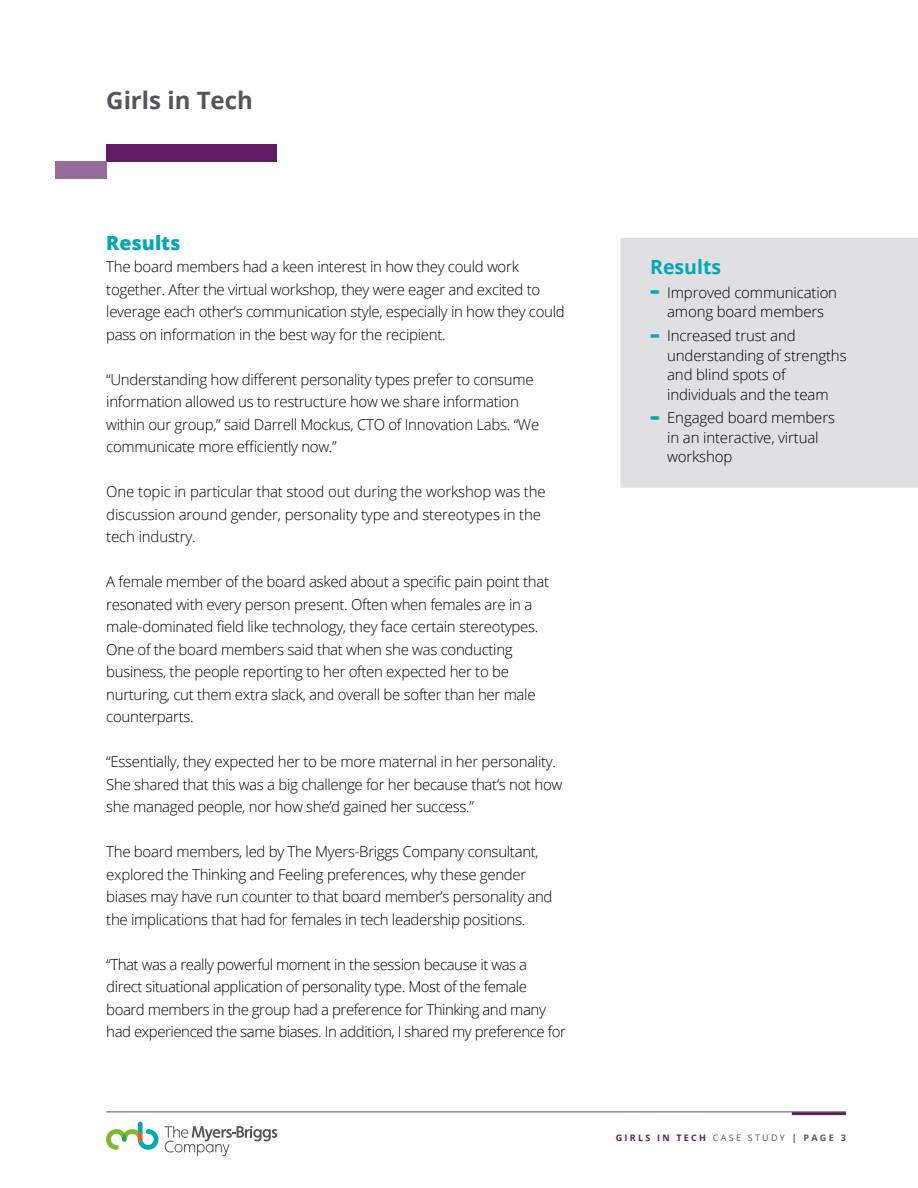
<style>
.page{position:relative;width:918px;height:1188px;background:#fff}
.page>*{position:absolute;margin:0;border:0;box-sizing:border-box;transform-origin:0 0}
.t1{font:700 24px "Open Sans";color:#52565a}
.t2{font:700 19.5px "Open Sans";color:#00a8b5}
.t3{font:800 19.5px "Open Sans";color:#00a8b5}
.t4{font:300 15px/22.5px "Open Sans";letter-spacing:-.02em;color:#000}
.t5{font:700 9px "Open Sans";letter-spacing:.25em;color:#611a64}
.s1{font-weight:800;font-size:22.5px;color:#00a8b5}
.s2{font-weight:400;color:#575756}
.s3{color:#575756}
</style>
<div class="page">
<hr style="left:792px;top:1112px;width:54px;height:3px;background:#611a64">
<hr style="left:106px;top:1112px;width:740px;height:1px;background:#52565a">
<svg style="left:106px;top:1122px;width:52px;height:28px"></svg>
<svg style="left:164px;top:1126px;width:113px;height:30px"></svg>
<div style="left:620px;top:238px;width:298px;height:250px;background:#e0dfe1"></div>
<div style="left:106px;top:144px;width:170px;height:17px;background:#611a64"></div>
<div style="left:55px;top:161px;width:51px;height:17px;background:#966b99"></div>
<h1 class="t1" style="left:106px;top:83px;width:148px">Girls in Tech</h1>
<h2 class="t3" style="left:106px;top:228px;width:76px">Results</h2>
<p class="t4" style="left:106px;top:255px;width:460px">The board members had a keen interest in how they could work together. After the virtual workshop, they were eager and excited to leverage each other’s communication style, especially in how they could pass on information in the best way for the recipient.</p>
<p class="t4" style="left:106px;top:368px;width:434px">“Understanding how different personality types prefer to consume information allowed us to restructure how we share information within our group,” said Darrell Mockus, CTO of Innovation Labs. “We communicate more efficiently now.”</p>
<p class="t4" style="left:106px;top:480px;width:441px">One topic in particular that stood out during the workshop was the discussion around gender, personality type and stereotypes in the tech industry.</p>
<p class="t4" style="left:106px;top:570px;width:444px">A female member of the board asked about a specific pain point that resonated with every person present. Often when females are in a male-dominated field like technology, they face certain stereotypes.<br>One of the board members said that when she was conducting business, the people reporting to her often expected her to be nurturing, cut them extra slack, and overall be softer than her male counterparts.</p>
<p class="t4" style="left:106px;top:750px;width:458px">“Essentially, they expected her to be more maternal in her personality.<br>She shared that this was a big challenge for her because that’s not how she managed people, nor how she’d gained her success.”</p>
<p class="t4" style="left:106px;top:840px;width:448px">The board members, led by The Myers-Briggs Company consultant, explored the Thinking and Feeling preferences, why these gender biases may have run counter to that board member’s personality and the implications that had for females in tech leadership positions.</p>
<p class="t4" style="left:106px;top:953px;width:461px">“That was a really powerful moment in the session because it was a direct situational application of personality type. Most of the female board members in the group had a preference for Thinking and many had experienced the same biases. In addition, I shared my preference for</p>
<h2 class="t2" style="left:650px;top:253px;width:72px">Results</h2>
<p class="t4" style="left:650px;top:282px;width:189px;line-height:19.5px;text-align:center"><span class="s1">-</span> Improved communication among board members</p>
<p class="t4" style="left:667px;top:325px;width:181px;line-height:19.5px;text-indent:-17px"><span class="s1">-</span> Increased trust and understanding of strengths and blind spots of individuals and the team</p>
<p class="t4" style="left:667px;top:408px;width:169px;line-height:19.5px;text-indent:-17px"><span class="s1">-</span> Engaged board members in an interactive, virtual workshop</p>
<p class="t5" style="left:616px;top:1131px;width:232px">GIRLS IN TECH <span class="s2">CASE STUDY</span> <span class="s3">| PAGE 3</span></p>
</div>
